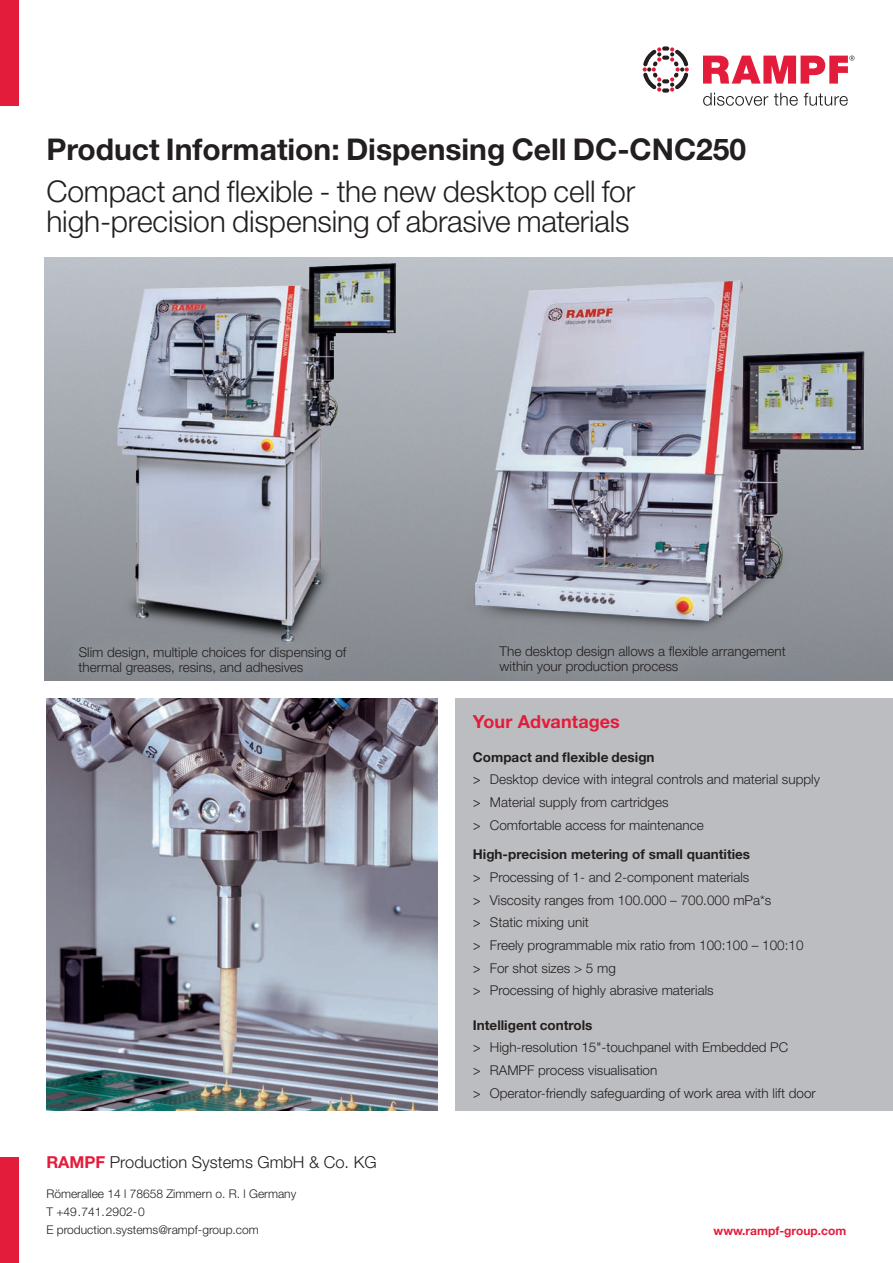
<style>
.page{position:relative;width:893px;height:1263px;background:#fff}
.page>*{position:absolute;margin:0;border:0;box-sizing:border-box;transform-origin:0 0}
.t1{font:700 30px/42px "Helvetica Neue LT Std";color:#231f20}
.t2{font:300 30px "Helvetica Neue LT Std";letter-spacing:-.005em;color:#231f20}
.Headline_2{font:700 18px "Helvetica Neue LT Std";letter-spacing:.005em;color:#e41c3b}
.t3{font:300 16.5px "Helvetica Neue LT Std";color:#231f20}
.Fließtext{font:300 13.5px/15px "Helvetica Neue LT Std";color:#231f20}
.Headline_2-2{font:700 13.5px "Helvetica Neue LT Std";color:#231f20}
.Fließtext-2{font:700 13.5px "Helvetica Neue LT Std";color:#231f20}
.t4{font:300 12px "Helvetica Neue LT Std";color:#231f20}
.t5{font:700 12px "Helvetica Neue LT Std";color:#e41c3b}
.s1{font-weight:300}
.s2{font-weight:700;color:#e41c3b}
.s3{font-family:"Myriad Pro";font-weight:400}
</style>
<div class="page">
<img style="left:46px;top:699px;width:392px;height:411px">
<svg style="left:703px;top:56px;width:151px;height:28px"></svg>
<svg style="left:703px;top:93px;width:65px;height:13px"></svg>
<svg style="left:774px;top:93px;width:24px;height:13px"></svg>
<svg style="left:804px;top:93px;width:44px;height:13px"></svg>
<svg style="left:643px;top:46px;width:46px;height:47px"></svg>
<div style="left:0;top:0;width:19px;height:106px;background:#e41c3b"></div>
<div style="left:0;top:1157px;width:19px;height:106px;background:#e41c3b"></div>
<img style="left:78px;top:257px;width:332px;height:401px">
<img style="left:454px;top:257px;width:439px;height:388px">
<div style="left:456px;top:698px;width:437px;height:412px;background:#bcbdc0"></div>
<div style="left:475px;top:621px;width:334px;height:78px;background:#fff;opacity:.5"></div>
<div style="left:54px;top:622px;width:316px;height:78px;background:#fff;opacity:.5"></div>
<p class="t1" style="left:46px;top:127px;width:701px">Product Information: Dispensing Cell DC-CNC250<br><span class="s1">Compact and flexible - the new desktop cell for</span></p>
<p class="t2" style="left:46px;top:203px;width:585px">high-precision dispensing of abrasive materials</p>
<p class="Fließtext" style="left:79px;top:644px;width:269px">Slim design, multiple choices for dispensing of thermal greases, resins, and adhesives</p>
<p class="t3" style="left:46px;top:1152px;width:332px"><span class="s2">RAMPF</span> Production Systems GmbH &amp; Co. KG</p>
<p class="t4" style="left:46px;top:1186px;width:251px">Römerallee 14 l 78658 Zimmern o. R. l Germany</p>
<p class="t4" style="left:46px;top:1204px;width:100px">T +49.741.2902-0</p>
<p class="t4" style="left:46px;top:1222px;width:214px">E production.systems@rampf-group.com</p>
<p class="Fließtext" style="left:500px;top:644px;width:288px">The desktop design allows a flexible arrangement within your production process</p>
<p class="Headline_2" style="left:473px;top:710px;width:149px">Your Advantages</p>
<p class="Headline_2-2" style="left:473px;top:748px;width:183px">Compact and flexible design</p>
<p class="Fließtext" style="left:473px;top:772px;width:349px"><span class="s3">&gt;</span> Desktop device with integral controls and material supply</p>
<p class="Fließtext" style="left:473px;top:794px;width:197px"><span class="s3">&gt;</span> Material supply from cartridges</p>
<p class="Fließtext" style="left:473px;top:817px;width:232px"><span class="s3">&gt;</span> Comfortable access for maintenance</p>
<p class="Fließtext-2" style="left:473px;top:846px;width:279px">High-precision metering of small quantities</p>
<p class="Fließtext" style="left:473px;top:869px;width:278px"><span class="s3">&gt;</span> Processing of 1- and 2-component materials</p>
<p class="Fließtext" style="left:473px;top:892px;width:300px"><span class="s3">&gt;</span> Viscosity ranges from 100.000 – 700.000 mPa*s</p>
<p class="Fließtext" style="left:473px;top:915px;width:118px"><span class="s3">&gt;</span> Static mixing unit</p>
<p class="Fließtext" style="left:473px;top:937px;width:332px"><span class="s3">&gt;</span> Freely programmable mix ratio from 100:100 – 100:10</p>
<p class="Fließtext" style="left:473px;top:960px;width:145px"><span class="s3">&gt;</span> For shot sizes &gt; 5 mg</p>
<p class="Fließtext" style="left:473px;top:983px;width:242px"><span class="s3">&gt;</span> Processing of highly abrasive materials</p>
<p class="Headline_2-2" style="left:473px;top:1016px;width:121px">Intelligent controls</p>
<p class="Fließtext" style="left:473px;top:1040px;width:317px"><span class="s3">&gt;</span> High-resolution 15"-touchpanel with Embedded PC</p>
<p class="Fließtext" style="left:473px;top:1062px;width:186px"><span class="s3">&gt;</span> RAMPF process visualisation</p>
<p class="Fließtext" style="left:473px;top:1085px;width:344px"><span class="s3">&gt;</span> Operator-friendly safeguarding of work area with lift door</p>
<p class="t5" style="left:714px;top:1223px;width:134px">www.rampf-group.com</p>
</div>
